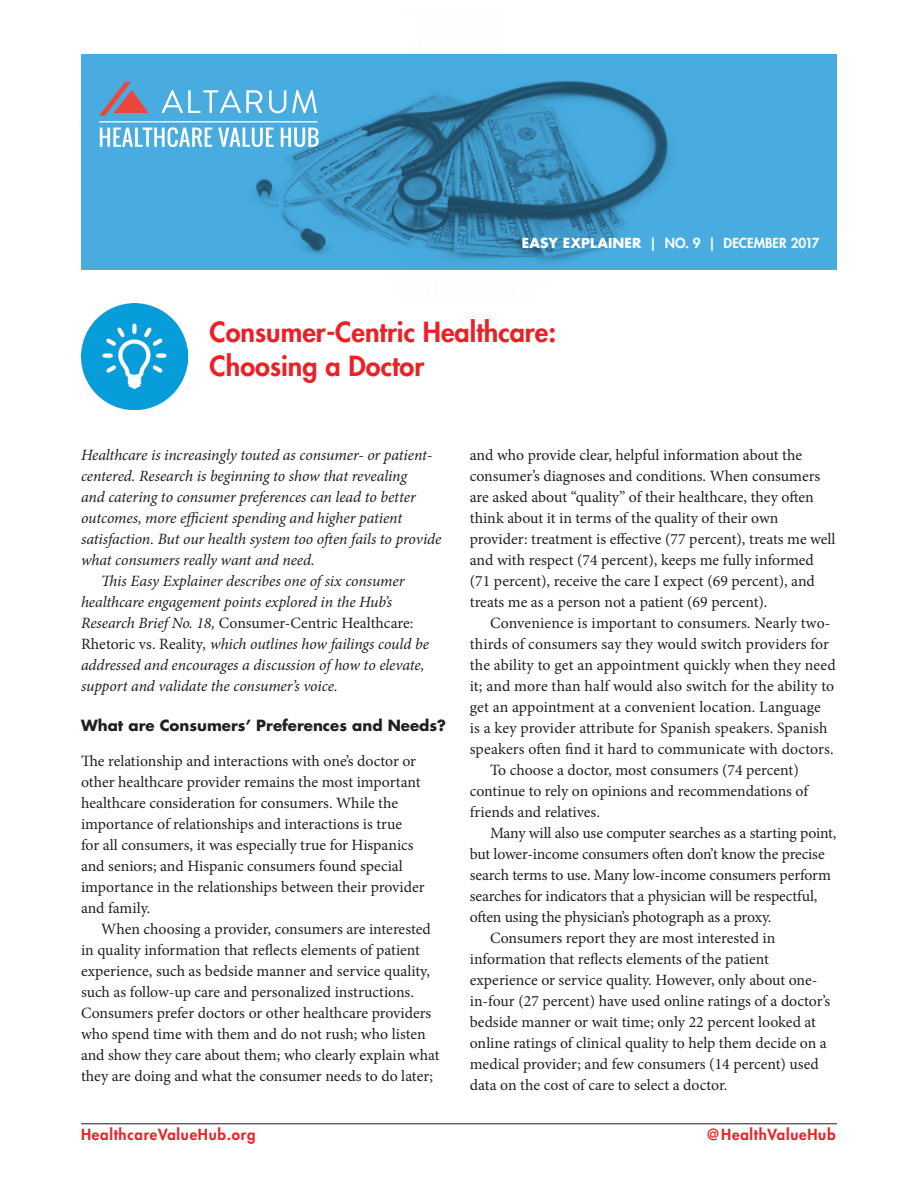
<style>
.page{position:relative;width:918px;height:1188px;background:#fff}
.page>*{position:absolute;margin:0;border:0;box-sizing:border-box;transform-origin:0 0}
.t1{font:800 27px "Futura Std";color:#ec2127}
.body{font:15.75px/21px "Minion Pro";color:#231f20}
.Body_No_Indent{font:15.75px/21px "Minion Pro";color:#231f20}
.Body_No_Indent-2{font:italic 15.75px/21px "Minion Pro";letter-spacing:-.01em;color:#231f20}
.body-2{font:italic 15.75px/21px "Minion Pro";letter-spacing:-.01em;color:#231f20}
.Sub_Sub_Head__after{font:700 15px "Futura Std";color:#231f20}
.t2{font:800 15px "Futura Std";letter-spacing:.05em;color:#ec2127}
.t3{font:800 13.5px "Futura Std";color:#fff}
.s1{font-weight:700}
.s2{font-style:normal}
</style>
<div class="page">
<div style="left:81px;top:54px;width:756px;height:216px;background:#48ace0"></div>
<hr style="left:81px;top:1123px;width:756px;height:1px;background:#231f20">
<img style="left:81px;top:303px;width:106px;height:106px">
<img style="left:234px;top:81px;width:435px;height:182px">
<svg style="left:162px;top:90px;width:100px;height:23px"></svg>
<svg style="left:269px;top:90px;width:17px;height:23px"></svg>
<svg style="left:292px;top:90px;width:25px;height:23px"></svg>
<svg style="left:99px;top:82px;width:50px;height:34px"></svg>
<svg style="left:100px;top:127px;width:112px;height:20px"></svg>
<svg style="left:218px;top:128px;width:55px;height:19px"></svg>
<svg style="left:281px;top:128px;width:38px;height:19px"></svg>
<hr style="left:99px;top:121px;width:218px;height:2px;background:#fff">
<p class="t3" style="left:522px;top:235px;width:299px"><span class="s1">EASY EXPLAINER</span> | NO. 9 | DECEMBER 2017</p>
<p class="t1" style="left:210px;top:315px;width:348px">Consumer-Centric Healthcare:</p>
<p class="t1" style="left:210px;top:349px;width:216px">Choosing a Doctor</p>
<p class="Body_No_Indent-2" style="left:81px;top:444px;width:362px">Healthcare is increasingly touted as consumer- or patient&shy;centered. Research is beginning to show that revealing<br>and catering to consumer preferences can lead to better outcomes, more efficient spending and higher patient satisfaction. But our health system too often fails to provide what consumers really want and need.</p>
<p class="body-2" style="left:81px;top:570px;width:349px;text-indent:20px">This Easy Explainer describes one of six consumer healthcare engagement points explored in the Hub’s Research Brief No. 18, <span class="s2">Consumer-Centric Healthcare:<br>Rhetoric vs. Reality</span>, which outlines how failings could be addressed and encourages a discussion of how to elevate, support and validate the consumer’s voice.</p>
<p class="Sub_Sub_Head__after" style="left:81px;top:716px;width:367px">What are Consumers’ Preferences and Needs?</p>
<p class="Body_No_Indent" style="left:81px;top:750px;width:345px">The relationship and interactions with one’s doctor or other healthcare provider remains the most important healthcare consideration for consumers. While the importance of relationships and interactions is true<br>for all consumers, it was especially true for Hispanics and seniors; and Hispanic consumers found special importance in the relationships between their provider and family.</p>
<p class="body" style="left:81px;top:918px;width:360px;text-indent:20px">When choosing a provider, consumers are interested in quality information that reflects elements of patient experience, such as bedside manner and service quality, such as follow-up care and personalized instructions.<br>Consumers prefer doctors or other healthcare providers who spend time with them and do not rush; who listen and show they care about them; who clearly explain what they are doing and what the consumer needs to do later;</p>
<p class="body" style="left:470px;top:444px;width:367px">and who provide clear, helpful information about the consumer’s diagnoses and conditions. When consumers are asked about “quality” of their healthcare, they often think about it in terms of the quality of their own provider: treatment is effective (77 percent), treats me well and with respect (74 percent), keeps me fully informed (71 percent), receive the care I expect (69 percent), and treats me as a person not a patient (69 percent).</p>
<p class="body" style="left:470px;top:612px;width:368px;text-indent:20px">Convenience is important to consumers. Nearly two&shy;thirds of consumers say they would switch providers for the ability to get an appointment quickly when they need it; and more than half would also switch for the ability to get an appointment at a convenient location. Language<br>is a key provider attribute for Spanish speakers. Spanish speakers often find it hard to communicate with doctors.</p>
<p class="body" style="left:470px;top:759px;width:340px;text-indent:20px">To choose a doctor, most consumers (74 percent) continue to rely on opinions and recommendations of friends and relatives.</p>
<p class="body" style="left:470px;top:822px;width:368px;text-indent:20px">Many will also use computer searches as a starting point, but lower-income consumers often don’t know the precise search terms to use. Many low-income consumers perform searches for indicators that a physician will be respectful, often using the physician’s photograph as a proxy.</p>
<p class="body" style="left:470px;top:927px;width:362px;text-indent:20px">Consumers report they are most interested in information that reflects elements of the patient experience or service quality. However, only about one&shy;in-four (27 percent) have used online ratings of a doctor’s bedside manner or wait time; only 22 percent looked at online ratings of clinical quality to help them decide on a medical provider; and few consumers (14 percent) used data on the cost of care to select a doctor.</p>
<p class="t2" style="left:81px;top:1125px;width:176px">HealthcareValueHub.org</p>
<p class="t2" style="left:706px;top:1125px;width:131px">@HealthValueHub</p>
</div>
